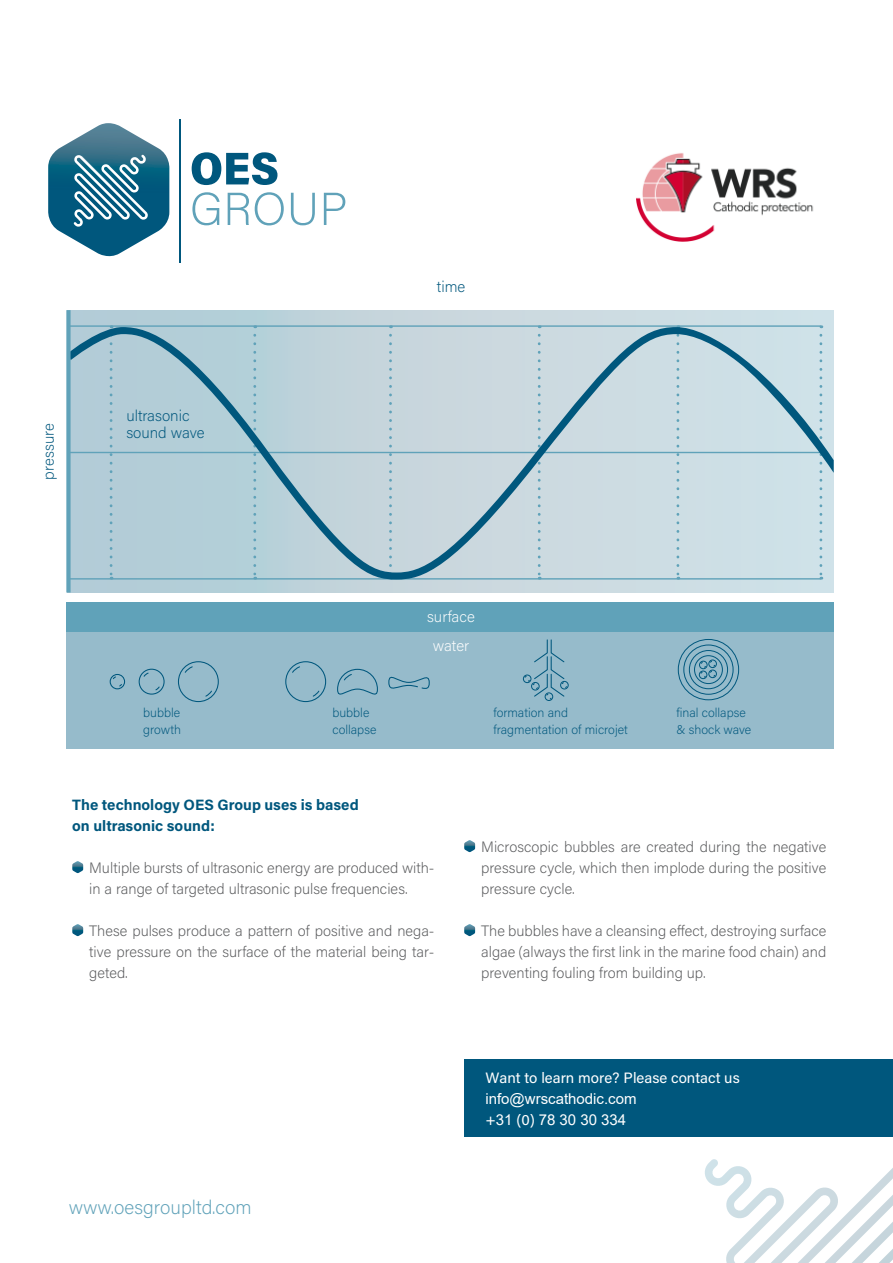
<style>
.page{position:relative;width:893px;height:1263px;background:#fff}
.page>*{position:absolute;margin:0;border:0;box-sizing:border-box;transform-origin:0 0}
.t1{font:200 19.5px "Acumin Pro";color:#60a2b9}
.t2{font:200 15.45px "Acumin Pro";color:#00577d}
.t3{font:200 15.45px "Acumin Pro";color:#fff}
.t4{font:200 15px/21px "Acumin Pro";color:#57585a;text-align:justify}
.t5{font:15px/21px "Acumin Pro";color:#fff}
.t6{font:700 15px "Acumin Pro";color:#00577d}
.t7{font:200 12.6px "Acumin Pro";color:#00577d}
.s1{font-family:"Arial"}
</style>
<div class="page">
<svg style="left:705px;top:1159px;width:188px;height:104px"></svg>
<div style="left:66px;top:631px;width:768px;height:118px;background:#96bbcb"></div>
<div style="left:68px;top:310px;width:766px;height:282px;background:linear-gradient(to right,#b2cbd5,#d5e3e8)"></div>
<hr style="left:68px;top:325px;width:753px;height:2px;background:#60a2b9">
<div style="left:66px;top:601px;width:768px;height:30px;background:#60a2b9"></div>
<svg style="left:71px;top:327px;width:763px;height:253px;background:#bad0d9"></svg>
<div style="left:66px;top:310px;width:5px;height:282px;background:#60a2b9"></div>
<div style="left:139px;top:669px;width:26px;height:26px;border:1px solid #00577d;border-radius:50%"></div>
<div style="left:178px;top:661px;width:41px;height:41px;border:1px solid #00577d;border-radius:50%"></div>
<div style="left:285px;top:661px;width:41px;height:41px;border:1px solid #00577d;border-radius:50%"></div>
<svg style="left:388px;top:676px;width:42px;height:13px"></svg>
<div style="left:110px;top:674px;width:15px;height:15px;border:1px solid #00577d;border-radius:50%"></div>
<svg style="left:112px;top:676px;width:11px;height:11px"></svg>
<svg style="left:143px;top:672px;width:6px;height:5px"></svg>
<svg style="left:155px;top:686px;width:6px;height:5px"></svg>
<svg style="left:184px;top:665px;width:9px;height:8px"></svg>
<svg style="left:205px;top:690px;width:8px;height:7px"></svg>
<svg style="left:291px;top:665px;width:9px;height:8px"></svg>
<svg style="left:312px;top:690px;width:8px;height:7px"></svg>
<svg style="left:337px;top:668px;width:41px;height:27px"></svg>
<div style="left:699px;top:661px;width:8px;height:8px;border:1px solid #00577d;border-radius:50%"></div>
<div style="left:708px;top:670px;width:9px;height:8px;border:1px solid #00577d;border-radius:50%"></div>
<div style="left:699px;top:671px;width:8px;height:8px;border:1px solid #00577d;border-radius:50%"></div>
<div style="left:708px;top:660px;width:9px;height:8px;border:1px solid #00577d;border-radius:50%"></div>
<svg style="left:700px;top:660px;width:16px;height:18px"></svg>
<div style="left:560px;top:681px;width:9px;height:8px;border:1px solid #00577d;border-radius:50%"></div>
<div style="left:545px;top:692px;width:8px;height:9px;border:1px solid #00577d;border-radius:50%"></div>
<div style="left:523px;top:675px;width:8px;height:8px;border:1px solid #00577d;border-radius:50%"></div>
<svg style="left:524px;top:639px;width:43px;height:61px"></svg>
<div style="left:678px;top:639px;width:61px;height:61px;border:1px solid #00577d;border-radius:50%"></div>
<div style="left:683px;top:645px;width:50px;height:50px;border:1px solid #00577d;border-radius:50%"></div>
<div style="left:689px;top:650px;width:39px;height:39px;border:1px solid #00577d;border-radius:50%"></div>
<div style="left:694px;top:655px;width:29px;height:29px;border:1px solid #00577d;border-radius:50%"></div>
<div style="left:464px;top:1059px;width:429px;height:77px;background:#00577d"></div>
<svg style="left:72px;top:861px;width:11px;height:12px"></svg>
<svg style="left:72px;top:924px;width:11px;height:12px"></svg>
<svg style="left:464px;top:840px;width:11px;height:12px"></svg>
<svg style="left:464px;top:924px;width:11px;height:12px"></svg>
<svg style="left:48px;top:123px;width:121px;height:134px"></svg>
<svg style="left:192px;top:192px;width:153px;height:33px"></svg>
<svg style="left:192px;top:152px;width:85px;height:33px"></svg>
<hr style="left:179px;top:119px;width:1px;height:144px;background:#00577d">
<img style="left:637px;top:153px;width:177px;height:89px">
<p class="t2" style="left:38px;top:479px;width:58px;rotate:-90deg">pressure</p>
<p class="t2" style="left:126px;top:405px;width:65px">ultrasonic</p>
<p class="t2" style="left:126px;top:422px;width:80px">sound wave</p>
<p class="t2" style="left:437px;top:276px;width:30px">time</p>
<p class="t3" style="left:427px;top:606px;width:49px">surface</p>
<p class="t7" style="left:143px;top:704px;width:38px">bubble</p>
<p class="t7" style="left:143px;top:721px;width:39px">growth</p>
<p class="t7" style="left:332px;top:704px;width:38px">bubble</p>
<p class="t7" style="left:332px;top:721px;width:45px">collapse</p>
<p class="t3" style="left:433px;top:635px;width:38px">water</p>
<p class="t7" style="left:494px;top:704px;width:76px">formation and</p>
<p class="t7" style="left:494px;top:721px;width:136px">fragmentation of microjet</p>
<p class="t7" style="left:676px;top:704px;width:71px">final collapse</p>
<p class="t7" style="left:676px;top:721px;width:76px">&amp; shock wave</p>
<p class="t6" style="left:72px;top:794px;width:288px">The technology OES Group uses is based</p>
<p class="t6" style="left:72px;top:815px;width:144px">on ultrasonic sound:</p>
<p class="t4" style="left:89px;top:857px;width:347px">Multiple bursts of ultrasonic energy are produced with&shy;in a range of targeted ultrasonic pulse frequencies.</p>
<p class="t4" style="left:89px;top:920px;width:347px">These pulses produce a pattern of positive and nega&shy;tive pressure on the surface of the material being tar&shy;geted.</p>
<p class="t4" style="left:481px;top:836px;width:347px">Microscopic bubbles are created during the negative pressure cycle, which then implode during the positive pressure cycle.</p>
<p class="t4" style="left:481px;top:920px;width:347px">The bubbles have a cleansing effect, destroying surface algae (always the first link in the marine food chain) and preventing fouling from building up.</p>
<p class="t1" style="left:69px;top:1193px;width:184px">www.oesgroupltd.com</p>
<p class="t5" style="left:485px;top:1067px;width:256px">Want to learn more? Please contact us <span class="s1">info@wrscathodic.com<br></span>+<span class="s1">31</span> (0) <span class="s1">78 30 30 334</span></p>
</div>
